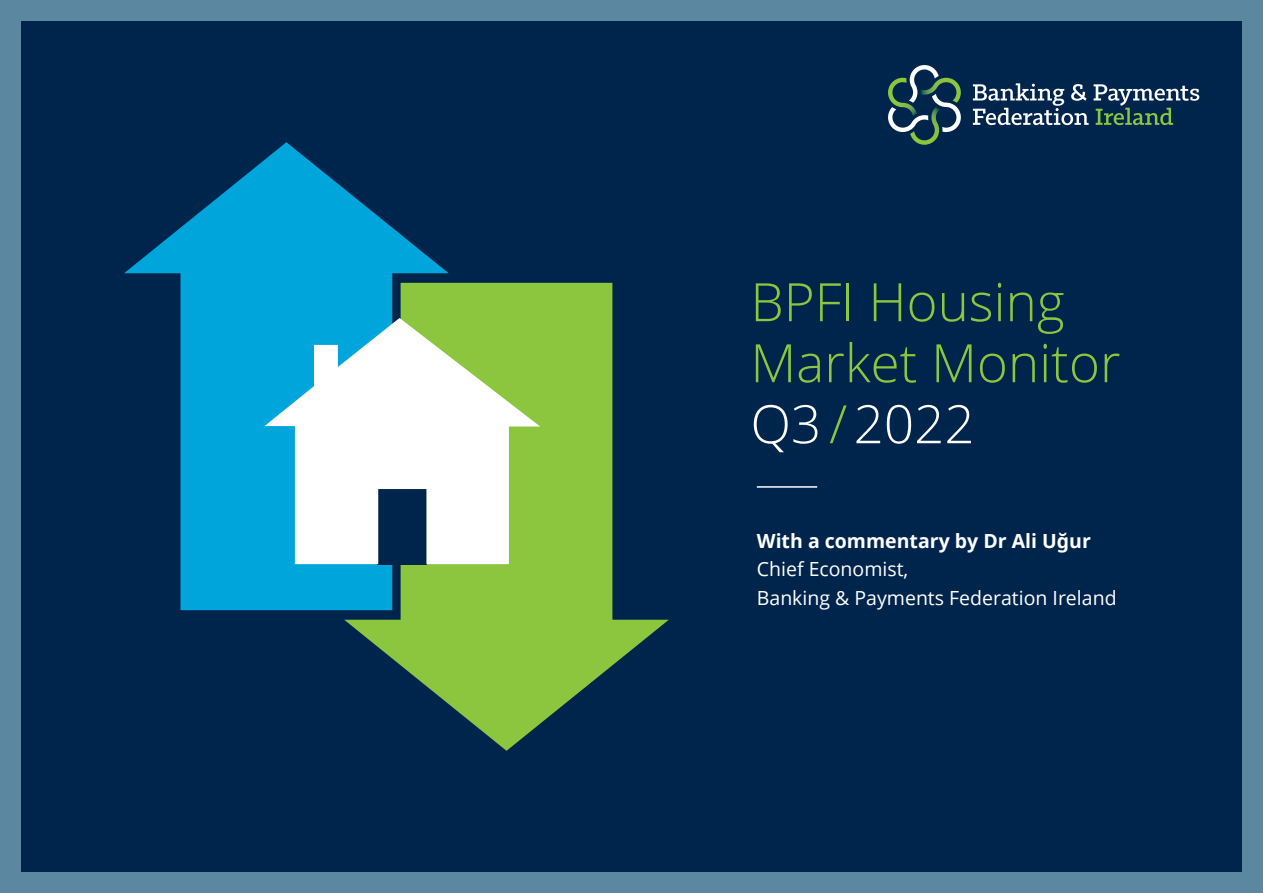
<style>
.page{position:relative;width:1263px;height:893px;background:#5c87a1}
.page>*{position:absolute;margin:0;border:0;box-sizing:border-box;transform-origin:0 0}
.t1{font:300 52.95px "Open Sans";color:#8bc63e}
.t2{font:300 52.95px "Open Sans";color:#fff}
.t3{font:700 19.5px/28.5px "Open Sans";color:#fff}
.t4{font:19.5px "Open Sans";color:#fff}
.s1{color:#8bc63e}
.s2{font-weight:400}
</style>
<div class="page">
<div style="left:21px;top:21px;width:1221px;height:851px;background:#00254c"></div>
<svg style="left:973px;top:83px;width:226px;height:42px"></svg>
<svg style="left:888px;top:65px;width:73px;height:80px"></svg>
<svg style="left:124px;top:142px;width:325px;height:468px;fill:#00a6db"></svg>
<svg style="left:344px;top:283px;width:325px;height:468px;fill:#8bc63e"></svg>
<svg style="left:264px;top:318px;width:276px;height:246px;background:#b4dbcf"></svg>
<hr style="left:757px;top:486px;width:60px;height:2px;background:#fff">
<p class="t1" style="left:750px;top:266px;width:315px">BPFI Housing</p>
<p class="t1" style="left:750px;top:327px;width:372px">Market Monitor</p>
<p class="t2" style="left:750px;top:388px;width:226px">Q3 <span class="s1">/</span> 2022</p>
<p class="t3" style="left:757px;top:526px;width:336px">With a commentary by Dr Ali Uğur<br><span class="s2">Chief Economist,</span></p>
<p class="t4" style="left:757px;top:584px;width:361px">Banking &amp; Payments Federation Ireland</p>
</div>
